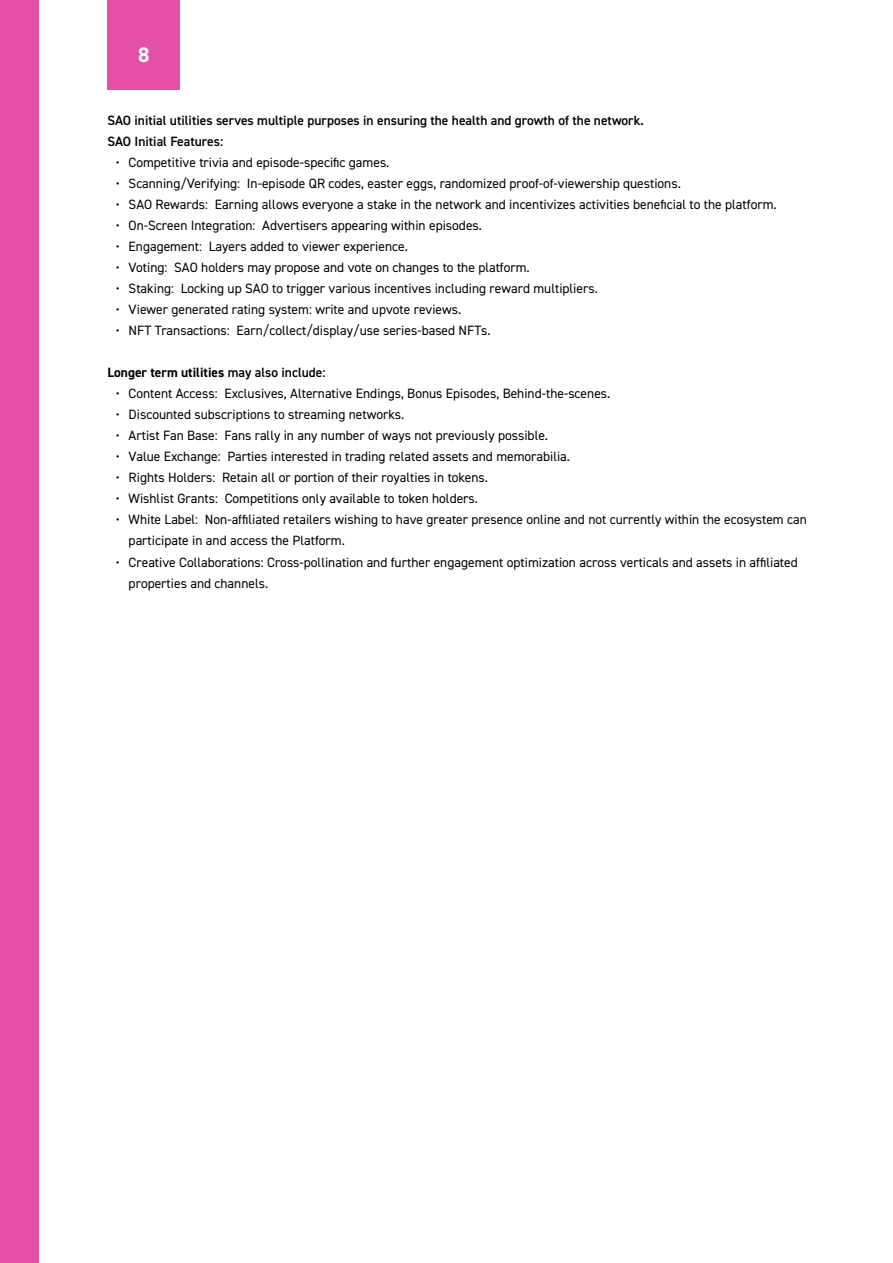
<style>
.page{position:relative;width:893px;height:1263px;background:#fff}
.page>*{position:absolute;margin:0;border:0;box-sizing:border-box;transform-origin:0 0}
.t1{font:700 21px "DIN2014";color:#fff}
.t2{font:13.5px/21px "DIN2014";color:#000}
.t3{font:600 13.5px/21px "DIN2014";color:#000}
.t4{font:700 13.5px "DIN2014";color:#000}
.s1{font-weight:600}
</style>
<div class="page">
<div style="left:107px;top:0;width:73px;height:90px;background:#e54fa8"></div>
<div style="left:0;top:0;width:38px;height:1263px;background:#e54fa8"></div>
<h1 class="t1" style="left:138px;top:41px;width:13px">8</h1>
<p class="t3" style="left:107px;top:110px;width:538px">SAO initial utilities serves multiple purposes in ensuring the health and growth of the network.<br>SAO Initial Features:</p>
<p class="t2" style="left:116px;top:152px;width:275px">• Competitive trivia and episode-specific games.</p>
<p class="t2" style="left:116px;top:173px;width:566px">• Scanning/Verifying: In-episode QR codes, easter eggs, randomized proof-of-viewership questions.</p>
<p class="t2" style="left:116px;top:194px;width:662px">• SAO Rewards: Earning allows everyone a stake in the network and incentivizes activities beneficial to the platform.</p>
<p class="t2" style="left:116px;top:215px;width:368px">• On-Screen Integration: Advertisers appearing within episodes.</p>
<p class="t2" style="left:116px;top:236px;width:294px">• Engagement: Layers added to viewer experience.</p>
<p class="t2" style="left:116px;top:257px;width:415px">• Voting: SAO holders may propose and vote on changes to the platform.</p>
<p class="t2" style="left:116px;top:278px;width:484px">• Staking: Locking up SAO to trigger various incentives including reward multipliers.</p>
<p class="t2" style="left:116px;top:299px;width:347px">• Viewer generated rating system: write and upvote reviews.</p>
<p class="t2" style="left:116px;top:320px;width:376px">• NFT Transactions: Earn/collect/display/use series-based NFTs.</p>
<p class="t4" style="left:107px;top:364px;width:220px">Longer term utilities <span class="s1">may also include:</span></p>
<p class="t2" style="left:116px;top:383px;width:496px">• Content Access: Exclusives, Alternative Endings, Bonus Episodes, Behind-the-scenes.</p>
<p class="t2" style="left:116px;top:404px;width:290px">• Discounted subscriptions to streaming networks.</p>
<p class="t2" style="left:116px;top:425px;width:434px">• Artist Fan Base: Fans rally in any number of ways not previously possible.</p>
<p class="t2" style="left:116px;top:446px;width:456px">• Value Exchange: Parties interested in trading related assets and memorabilia.</p>
<p class="t2" style="left:116px;top:467px;width:374px">• Rights Holders: Retain all or portion of their royalties in tokens.</p>
<p class="t2" style="left:116px;top:488px;width:364px">• Wishlist Grants: Competitions only available to token holders.</p>
<p class="t2" style="left:129px;top:509px;width:680px;text-indent:-13px">• White Label: Non-affiliated retailers wishing to have greater presence online and not currently within the ecosystem can participate in and access the Platform.</p>
<p class="t2" style="left:129px;top:551px;width:671px;text-indent:-13px">• Creative Collaborations: Cross-pollination and further engagement optimization across verticals and assets in affiliated properties and channels.</p>
</div>
